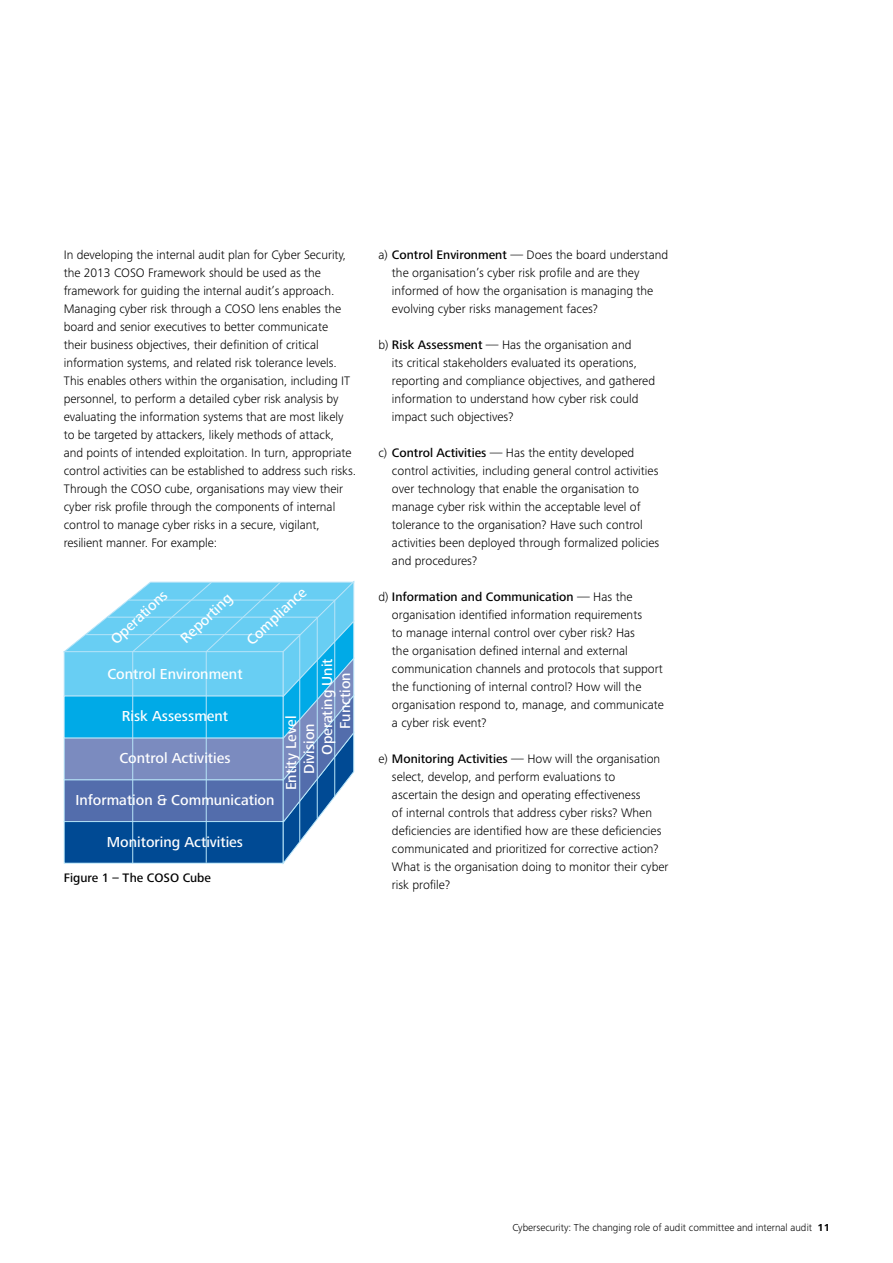
<style>
.page{position:relative;width:893px;height:1263px;background:#fff}
.page>*{position:absolute;margin:0;border:0;box-sizing:border-box;transform-origin:0 0}
.t1{font:500 15px "Frutiger Next Pro";color:#fff}
.Body_styles_Bullet_p{font:300 12.75px/18px "Frutiger Next Pro";color:#000}
.Body_styles_Body_cop{font:300 12.75px/18px "Frutiger Next Pro";letter-spacing:-.005em;color:#000}
.Subhead_styles_C_Sub{font:500 12.75px "Frutiger Next Pro";color:#000}
.t2{font:300 10.5px "Frutiger Next Pro";letter-spacing:-.005em;color:#000}
.s1{font-weight:500}
.s2{font-weight:700}
</style>
<div class="page">
<svg style="left:63px;top:581px;width:292px;height:283px;background:#5da6d5"></svg>
<p class="Body_styles_Body_cop" style="left:64px;top:245px;width:294px">In developing the internal audit plan for Cyber Security, the 2013 COSO Framework should be used as the framework for guiding the internal audit’s approach.<br>Managing cyber risk through a COSO lens enables the board and senior executives to better communicate<br>their business objectives, their definition of critical information systems, and related risk tolerance levels.<br>This enables others within the organisation, including IT personnel, to perform a detailed cyber risk analysis by evaluating the information systems that are most likely to be targeted by attackers, likely methods of attack, and points of intended exploitation. In turn, appropriate control activities can be established to address such risks.<br>Through the COSO cube, organisations may view their cyber risk profile through the components of internal control to manage cyber risks in a secure, vigilant, resilient manner. For example:</p>
<p class="Body_styles_Bullet_p" style="left:392px;top:245px;width:278px;text-indent:-13px">a) <span class="s1">Control Environment</span> — Does the board understand the organisation’s cyber risk profile and are they informed of how the organisation is managing the evolving cyber risks management faces?</p>
<p class="Body_styles_Bullet_p" style="left:392px;top:335px;width:265px;text-indent:-13px">b) <span class="s1">Risk Assessment</span> — Has the organisation and<br>its critical stakeholders evaluated its operations, reporting and compliance objectives, and gathered information to understand how cyber risk could impact such objectives?</p>
<p class="Body_styles_Bullet_p" style="left:392px;top:443px;width:269px;text-indent:-13px">c) <span class="s1">Control Activities</span> — Has the entity developed control activities, including general control activities over technology that enable the organisation to manage cyber risk within the acceptable level of tolerance to the organisation? Have such control activities been deployed through formalized policies and procedures?</p>
<p class="Body_styles_Bullet_p" style="left:392px;top:587px;width:273px;text-indent:-13px">d) <span class="s1">Information and Communication</span> — Has the organisation identified information requirements<br>to manage internal control over cyber risk? Has<br>the organisation defined internal and external communication channels and protocols that support the functioning of internal control? How will the organisation respond to, manage, and communicate a cyber risk event?</p>
<p class="Body_styles_Bullet_p" style="left:392px;top:749px;width:278px;text-indent:-13px">e) <span class="s1">Monitoring Activities</span> — How will the organisation select, develop, and perform evaluations to<br>ascertain the design and operating effectiveness<br>of internal controls that address cyber risks? When deficiencies are identified how are these deficiencies communicated and prioritized for corrective action?<br>What is the organisation doing to monitor their cyber risk profile?</p>
<p class="t1" style="left:107px;top:635px;width:73px;rotate:-43deg">Operations</p>
<p class="t1" style="left:177px;top:634px;width:66px;rotate:-43deg">Reporting</p>
<p class="t1" style="left:243px;top:636px;width:78px;rotate:-43deg">Compliance</p>
<p class="t1" style="left:318px;top:755px;width:98px;rotate:-90deg">Operating Unit</p>
<p class="t1" style="left:107px;top:666px;width:137px">Control Environment</p>
<p class="t1" style="left:122px;top:708px;width:108px">Risk Assessment</p>
<p class="t1" style="left:119px;top:750px;width:113px">Control Activities</p>
<p class="t1" style="left:75px;top:792px;width:201px">Information &amp; Communication</p>
<p class="t1" style="left:107px;top:834px;width:138px">Monitoring Activities</p>
<p class="t1" style="left:336px;top:729px;width:58px;rotate:-90deg">Function</p>
<p class="t1" style="left:282px;top:790px;width:76px;rotate:-90deg">Entity Level</p>
<p class="t1" style="left:300px;top:774px;width:52px;rotate:-90deg">Division</p>
<p class="Subhead_styles_C_Sub" style="left:64px;top:871px;width:149px">Figure 1 – The COSO Cube</p>
<p class="t2" style="left:512px;top:1221px;width:319px">Cybersecurity: The changing role of audit committee and internal audit <span class="s2">11</span></p>
</div>
